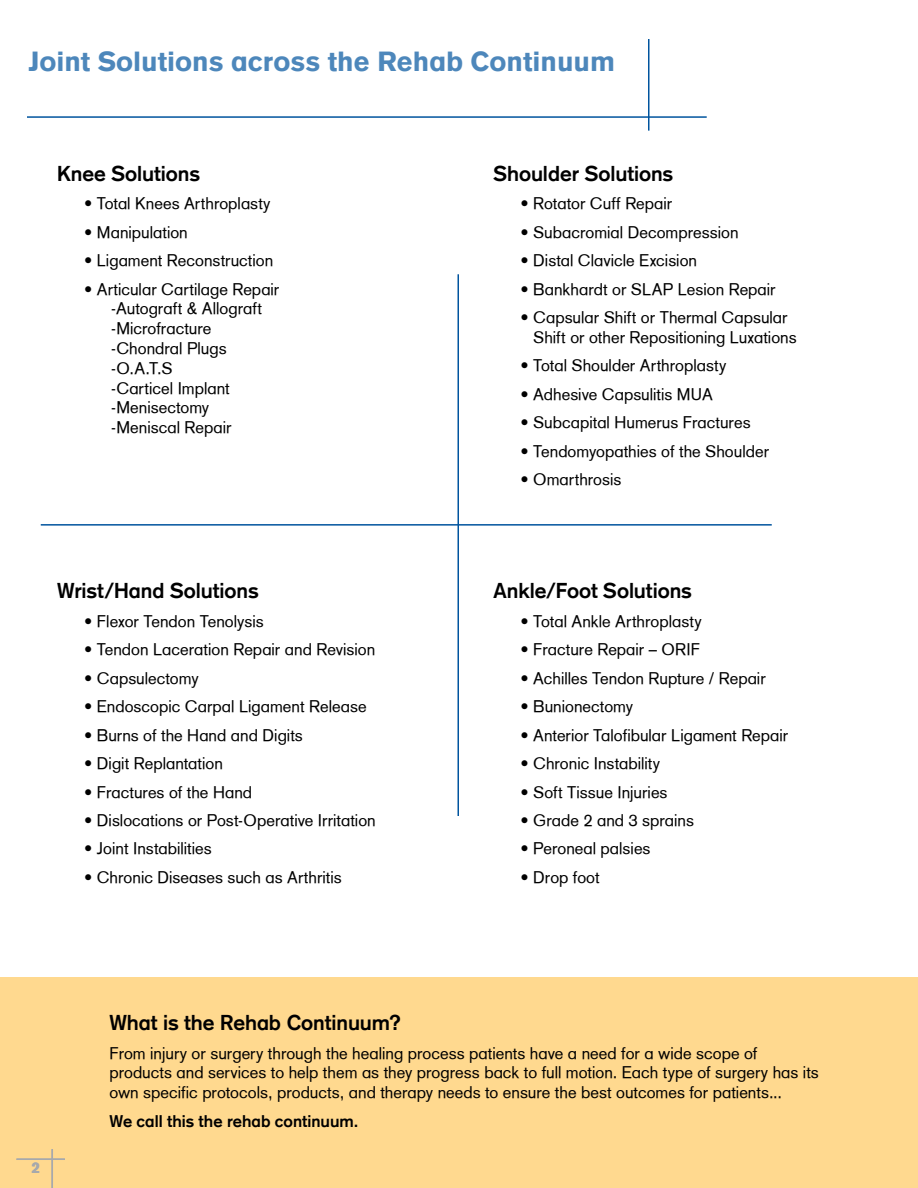
<style>
.page{position:relative;width:918px;height:1188px;background:#fff}
.page>*{position:absolute;margin:0;border:0;box-sizing:border-box;transform-origin:0 0}
.t1{font:900 27px "Otto Bock CT";color:#4d87bb}
.t2{font:700 21px "Otto Bock CT";letter-spacing:-.005em;color:#000}
.t3{font:16.5px/19.8px "Otto Bock CT";color:#000}
.t4{font:700 16.5px "Otto Bock CT";color:#000}
.t5{font:900 15px "Otto Bock CT";color:#a7a9ac}
</style>
<div class="page">
<div style="left:0;top:977px;width:918px;height:211px;background:#ffd98f"></div>
<hr style="left:52px;top:1149px;width:1px;height:39px;background:#a7a9ac">
<hr style="left:16px;top:1158px;width:49px;height:2px;background:#a7a9ac">
<hr style="left:27px;top:116px;width:680px;height:2px;background:#00549e">
<hr style="left:41px;top:524px;width:731px;height:2px;background:#00549e">
<hr style="left:458px;top:274px;width:1px;height:542px;background:#00549e">
<hr style="left:648px;top:39px;width:2px;height:92px;background:#00549e">
<h1 class="t1" style="left:28px;top:46px;width:588px">Joint Solutions across the Rehab Continuum</h1>
<p class="t2" style="left:57px;top:161px;width:144px">Knee Solutions</p>
<p class="t3" style="left:84px;top:194px;width:188px">• Total Knees Arthroplasty</p>
<p class="t3" style="left:84px;top:222px;width:105px">• Manipulation</p>
<p class="t3" style="left:84px;top:250px;width:191px">• Ligament Reconstruction</p>
<p class="t3" style="left:111px;top:279px;width:170px;text-indent:-27px">• Articular Cartilage Repair -Autograft &amp; Allograft -Microfracture -Chondral Plugs -O.A.T.S<br>-Carticel Implant -Menisectomy -Meniscal Repair</p>
<p class="t2" style="left:57px;top:579px;width:203px">Wrist/Hand Solutions</p>
<p class="t3" style="left:84px;top:611px;width:181px">• Flexor Tendon Tenolysis</p>
<p class="t3" style="left:84px;top:640px;width:293px">• Tendon Laceration Repair and Revision</p>
<p class="t3" style="left:84px;top:668px;width:116px">• Capsulectomy</p>
<p class="t3" style="left:84px;top:697px;width:284px">• Endoscopic Carpal Ligament Release</p>
<p class="t3" style="left:84px;top:725px;width:220px">• Burns of the Hand and Digits</p>
<p class="t3" style="left:84px;top:753px;width:140px">• Digit Replantation</p>
<p class="t3" style="left:84px;top:782px;width:170px">• Fractures of the Hand</p>
<p class="t3" style="left:84px;top:810px;width:293px">• Dislocations or Post-Operative Irritation</p>
<p class="t3" style="left:84px;top:839px;width:129px">• Joint Instabilities</p>
<p class="t3" style="left:84px;top:867px;width:259px">• Chronic Diseases such as Arthritis</p>
<p class="t2" style="left:494px;top:161px;width:181px">Shoulder Solutions</p>
<p class="t3" style="left:520px;top:194px;width:153px">• Rotator Cuff Repair</p>
<p class="t3" style="left:520px;top:222px;width:220px">• Subacromial Decompression</p>
<p class="t3" style="left:520px;top:250px;width:178px">• Distal Clavicle Excision</p>
<p class="t3" style="left:520px;top:279px;width:257px">• Bankhardt or SLAP Lesion Repair</p>
<p class="t3" style="left:533px;top:307px;width:265px;text-indent:-13px">• Capsular Shift or Thermal Capsular<br>Shift or other Repositioning Luxations</p>
<p class="t3" style="left:520px;top:356px;width:207px">• Total Shoulder Arthroplasty</p>
<p class="t3" style="left:520px;top:384px;width:194px">• Adhesive Capsulitis MUA</p>
<p class="t3" style="left:520px;top:412px;width:232px">• Subcapital Humerus Fractures</p>
<p class="t3" style="left:520px;top:441px;width:250px">• Tendomyopathies of the Shoulder</p>
<p class="t3" style="left:520px;top:469px;width:102px">• Omarthrosis</p>
<p class="t2" style="left:494px;top:579px;width:200px">Ankle/Foot Solutions</p>
<p class="t3" style="left:520px;top:611px;width:183px">• Total Ankle Arthroplasty</p>
<p class="t3" style="left:520px;top:640px;width:182px">• Fracture Repair – ORIF</p>
<p class="t3" style="left:520px;top:668px;width:247px">• Achilles Tendon Rupture / Repair</p>
<p class="t3" style="left:520px;top:697px;width:114px">• Bunionectomy</p>
<p class="t3" style="left:520px;top:725px;width:269px">• Anterior Talofibular Ligament Repair</p>
<p class="t3" style="left:520px;top:753px;width:141px">• Chronic Instability</p>
<p class="t3" style="left:520px;top:782px;width:149px">• Soft Tissue Injuries</p>
<p class="t3" style="left:520px;top:810px;width:175px">• Grade 2 and 3 sprains</p>
<p class="t3" style="left:520px;top:839px;width:132px">• Peroneal palsies</p>
<p class="t3" style="left:520px;top:867px;width:81px">• Drop foot</p>
<p class="t5" style="left:32px;top:1159px;width:10px">2</p>
<p class="t2" style="left:109px;top:1010px;width:293px">What is the Rehab Continuum?</p>
<p class="t3" style="left:109px;top:1043px;width:711px">From injury or surgery through the healing process patients have a need for a wide scope of products and services to help them as they progress back to full motion. Each type of surgery has its own specific protocols, products, and therapy needs to ensure the best outcomes for patients...</p>
<p class="t4" style="left:109px;top:1111px;width:251px">We call this the rehab continuum.</p>
</div>
